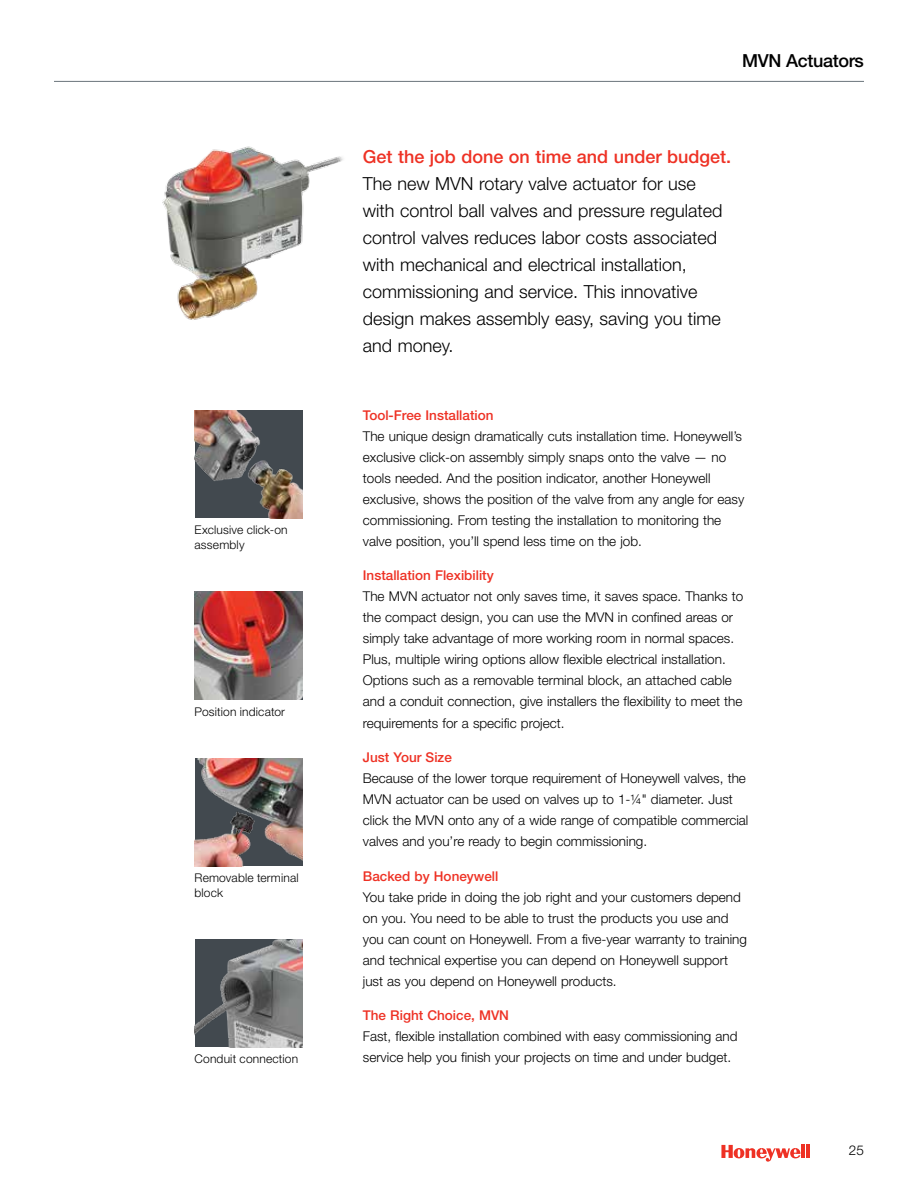
<style>
.page{position:relative;width:918px;height:1188px;background:#fff}
.page>*{position:absolute;margin:0;border:0;box-sizing:border-box;transform-origin:0 0}
.t1{font:300 18px/27px "Helvetica Neue LT Std";color:#000}
.t2{font:500 18px "Helvetica Neue LT Std";color:#ee3124}
.t3{font:500 18px "Helvetica Neue LT Std";letter-spacing:-.02em;color:#000}
.t4{font:300 13.5px/21px "Helvetica Neue LT Std";color:#000}
.t5{font:500 13.5px "Helvetica Neue LT Std";color:#ee3124}
.t6{font:300 13.5px "Helvetica Neue";color:#000}
.t7{font:300 12px/14.4px "Helvetica Neue";letter-spacing:.015em;color:#000}
</style>
<div class="page">
<hr style="left:801px;top:1145px;width:4px;height:13px;background:#ee3124">
<hr style="left:806px;top:1145px;width:4px;height:13px;background:#ee3124">
<svg style="left:721px;top:1145px;width:79px;height:17px"></svg>
<hr style="left:54px;top:81px;width:810px;height:1px;background:#6a747b">
<img style="left:195px;top:410px;width:108px;height:108px">
<img style="left:195px;top:592px;width:108px;height:108px">
<img style="left:195px;top:758px;width:108px;height:108px">
<img style="left:195px;top:939px;width:108px;height:108px">
<img style="left:162px;top:146px;width:181px;height:174px">
<p class="t7" style="left:195px;top:523px;width:95px">Exclusive click-on assembly</p>
<p class="t7" style="left:195px;top:704px;width:92px">Position indicator</p>
<p class="t7" style="left:195px;top:871px;width:106px">Removable terminal block</p>
<p class="t7" style="left:195px;top:1052px;width:105px">Conduit connection</p>
<h1 class="t3" style="left:742px;top:50px;width:123px">MVN Actuators</h1>
<h1 class="t2" style="left:363px;top:146px;width:370px">Get the job done on time and under budget.</h1>
<p class="t1" style="left:363px;top:170px;width:361px">The new MVN rotary valve actuator for use with control ball valves and pressure regulated control valves reduces labor costs associated with mechanical and electrical installation, commissioning and service. This innovative design makes assembly easy, saving you time and money.</p>
<p class="t5" style="left:363px;top:407px;width:132px">Tool-Free Installation</p>
<p class="t4" style="left:363px;top:425px;width:383px">The unique design dramatically cuts installation time. Honeywell’s exclusive click-on assembly simply snaps onto the valve — no tools needed. And the position indicator, another Honeywell exclusive, shows the position of the valve from any angle for easy commissioning. From testing the installation to monitoring the valve position, you’ll spend less time on the job.</p>
<p class="t5" style="left:363px;top:568px;width:132px">Installation Flexibility</p>
<p class="t4" style="left:363px;top:586px;width:382px">The MVN actuator not only saves time, it saves space. Thanks to the compact design, you can use the MVN in confined areas or simply take advantage of more working room in normal spaces.<br>Plus, multiple wiring options allow flexible electrical installation.<br>Options such as a removable terminal block, an attached cable and a conduit connection, give installers the flexibility to meet the requirements for a specific project.</p>
<p class="t5" style="left:363px;top:749px;width:91px">Just Your Size</p>
<p class="t4" style="left:363px;top:767px;width:387px">Because of the lower torque requirement of Honeywell valves, the MVN actuator can be used on valves up to 1-¼" diameter. Just click the MVN onto any of a wide range of compatible commercial valves and you’re ready to begin commissioning.</p>
<p class="t5" style="left:363px;top:868px;width:137px">Backed by Honeywell</p>
<p class="t4" style="left:363px;top:886px;width:386px">You take pride in doing the job right and your customers depend on you. You need to be able to trust the products you use and you can count on Honeywell. From a five-year warranty to training and technical expertise you can depend on Honeywell support just as you depend on Honeywell products.</p>
<p class="t5" style="left:363px;top:1007px;width:148px">The Right Choice, MVN</p>
<p class="t4" style="left:363px;top:1025px;width:376px">Fast, flexible installation combined with easy commissioning and service help you finish your projects on time and under budget.</p>
<p class="t6" style="left:849px;top:1142px;width:17px">25</p>
</div>
